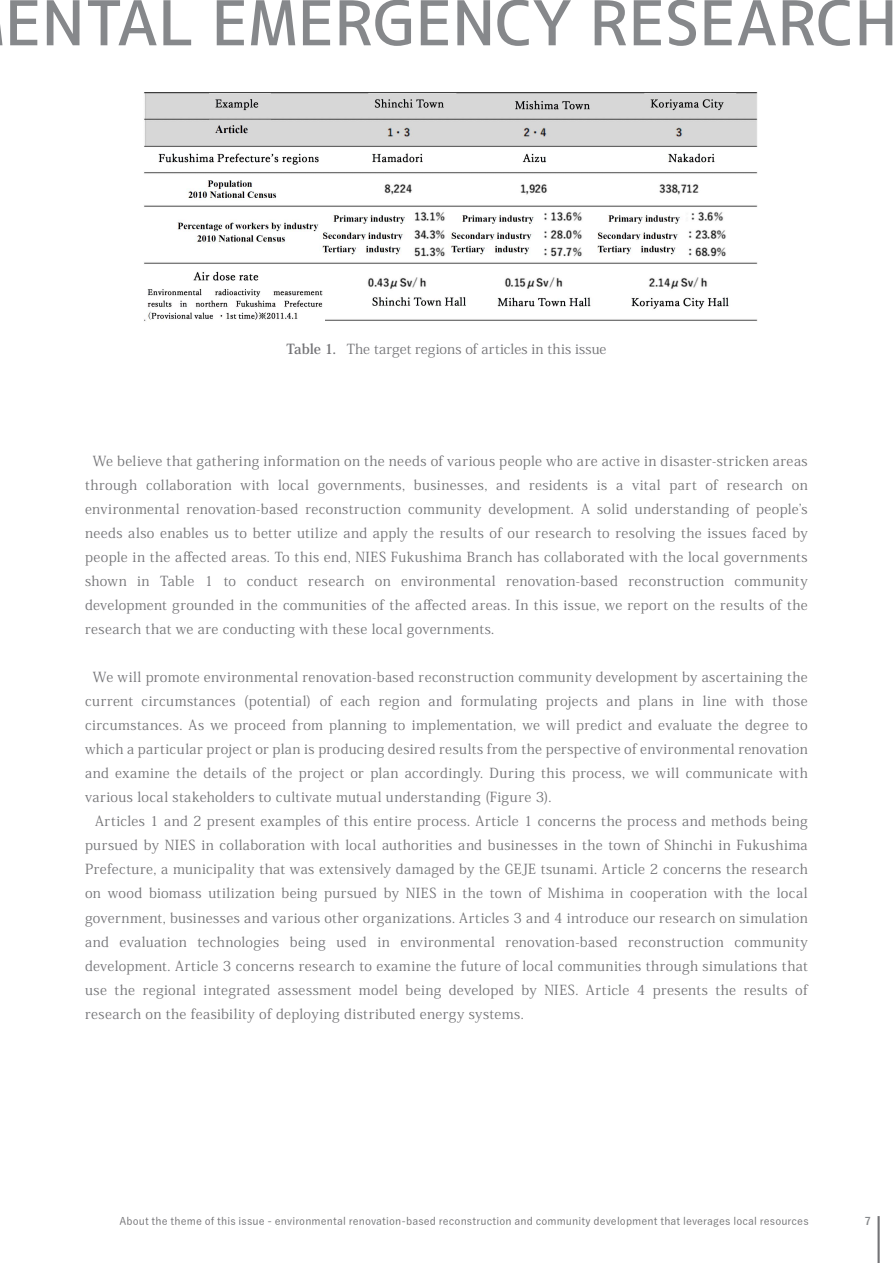
<style>
.page{position:relative;width:893px;height:1263px;background:#fff}
.page>*{position:absolute;margin:0;border:0;box-sizing:border-box;transform-origin:0 0}
.t1{font:61.65px "mgenplus 2 cp medium";color:#86888b}
.t2{font:13.8px/24px "Koz Min Pr 6 N";letter-spacing:.02em;color:#737376;text-align:justify}
.t3{font:500 10.65px "Yu Go";letter-spacing:.01em;color:#737376}
.t4{font:700 10.65px "Yu Go";color:#86888b}
.s1{font-family:"Koz Min Pro";font-weight:700}
</style>
<div class="page">
<hr style="left:877px;top:1216px;width:3px;height:47px;background:#737376">
<img style="left:144px;top:92px;width:614px;height:229px">
<h1 class="t1" style="left:-4px;top:-21px;width:500px">TAL EMERGENRGEN</h1>
<h1 class="t1" style="left:407px;top:-21px;width:223px">CY RCY R</h1>
<h1 class="t1" style="left:541px;top:-21px;width:238px">ESEAESEA</h1>
<h1 class="t1" style="left:690px;top:-21px;width:209px">RCHRCH</h1>
<h1 class="t1" style="left:5px;top:-21px;width:331px">ENTAL ME</h1>
<p class="t2" style="left:286px;top:338px;width:322px"><span class="s1">Table 1.</span> The target regions of articles in this issue</p>
<p class="t2" style="left:85px;top:450px;width:724px;text-indent:8px">We believe that gathering information on the needs of various people who are active in disaster-stricken areas through collaboration with local governments, businesses, and residents is a vital part of research on environmental renovation-based reconstruction community development. A solid understanding of peopleʼs needs also enables us to better utilize and apply the results of our research to resolving the issues faced by people in the affected areas. To this end, NIES Fukushima Branch has collaborated with the local governments shown in Table 1 to conduct research on environmental renovation-based reconstruction community development grounded in the communities of the affected areas. In this issue, we report on the results of the research that we are conducting with these local governments.</p>
<p class="t2" style="left:85px;top:666px;width:724px;text-indent:8px">We will promote environmental renovation-based reconstruction community development by ascertaining the current circumstances (potential) of each region and formulating projects and plans in line with those circumstances. As we proceed from planning to implementation, we will predict and evaluate the degree to which a particular project or plan is producing desired results from the perspective of environmental renovation and examine the details of the project or plan accordingly. During this process, we will communicate with various local stakeholders to cultivate mutual understanding (Figure 3).</p>
<p class="t2" style="left:85px;top:810px;width:724px;text-indent:10px">Articles 1 and 2 present examples of this entire process. Article 1 concerns the process and methods being pursued by NIES in collaboration with local authorities and businesses in the town of Shinchi in Fukushima Prefecture, a municipality that was extensively damaged by the GEJE tsunami. Article 2 concerns the research on wood biomass utilization being pursued by NIES in the town of Mishima in cooperation with the local government, businesses and various other organizations. Articles 3 and 4 introduce our research on simulation and evaluation technologies being used in environmental renovation-based reconstruction community development. Article 3 concerns research to examine the future of local communities through simulations that use the regional integrated assessment model being developed by NIES. Article 4 presents the results of research on the feasibility of deploying distributed energy systems.</p>
<p class="t3" style="left:119px;top:1211px;width:691px">About the theme of this issue - environmental renovation-based reconstruction and community development that leverages local resources</p>
<p class="t4" style="left:865px;top:1215px;width:8px">7</p>
</div>
